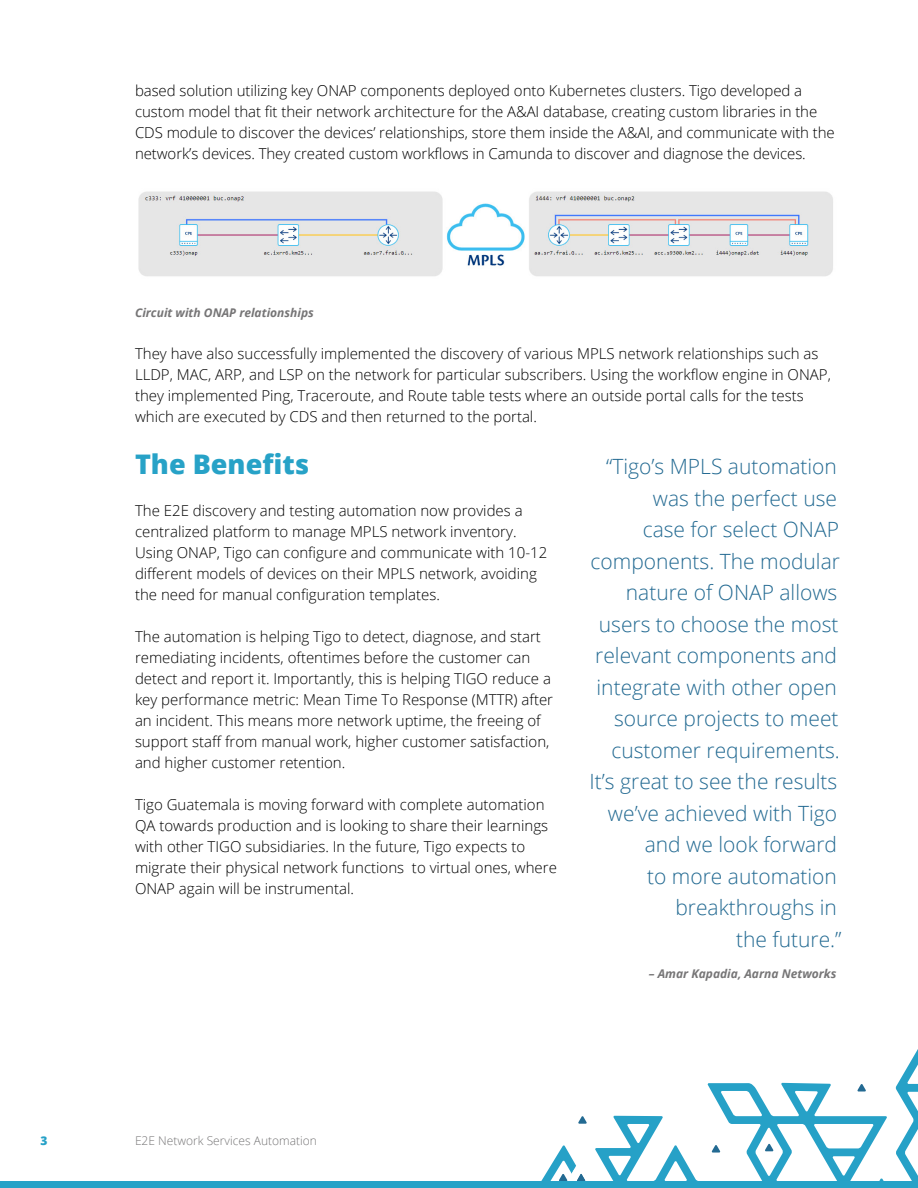
<style>
.page{position:relative;width:918px;height:1188px;background:#fff}
.page>*{position:absolute;margin:0;border:0;box-sizing:border-box;transform-origin:0 0}
.H1{font:800 27px "Open Sans";color:#27a2c7}
.Pull_Quote{font:300 21px/31.5px "Open Sans";color:#236a92;text-align:right}
.t1{font:300 15px/21px "Open Sans";color:#000}
.Image_Caption{font:italic 700 12px "Open Sans";color:#767576}
.t2{font:300 12px "Open Sans";color:#767576}
.t3{font:800 12px "Open Sans";color:#26a1c7}
</style>
<div class="page">
<svg style="left:541px;top:1049px;width:377px;height:132px"></svg>
<img style="left:138px;top:191px;width:695px;height:85px">
<div style="left:0;top:1181px;width:918px;height:7px;background:#27a2c7"></div>
<p class="t1" style="left:135px;top:80px;width:701px">based solution utilizing key ONAP components deployed onto Kubernetes clusters. Tigo developed a custom model that fit their network architecture for the A&amp;AI database, creating custom libraries in the CDS module to discover the devices’ relationships, store them inside the A&amp;AI, and communicate with the network’s devices. They created custom workflows in Camunda to discover and diagnose the devices.</p>
<p class="Image_Caption" style="left:135px;top:304px;width:180px">Circuit with ONAP relationships</p>
<p class="t1" style="left:135px;top:342px;width:697px">They have also successfully implemented the discovery of various MPLS network relationships such as LLDP, MAC, ARP, and LSP on the network for particular subscribers. Using the workflow engine in ONAP, they implemented Ping, Traceroute, and Route table tests where an outside portal calls for the tests which are executed by CDS and then returned to the portal.</p>
<h2 class="H1" style="left:135px;top:444px;width:176px">The Benefits</h2>
<p class="t1" style="left:135px;top:500px;width:414px">The E2E discovery and testing automation now provides a centralized platform to manage MPLS network inventory.<br>Using ONAP, Tigo can configure and communicate with 10-12 different models of devices on their MPLS network, avoiding the need for manual configuration templates.</p>
<p class="t1" style="left:135px;top:626px;width:420px">The automation is helping Tigo to detect, diagnose, and start remediating incidents, oftentimes before the customer can detect and report it. Importantly, this is helping TIGO reduce a key performance metric: Mean Time To Response (MTTR) after an incident. This means more network uptime, the freeing of support staff from manual work, higher customer satisfaction, and higher customer retention.</p>
<p class="t1" style="left:135px;top:794px;width:423px">Tigo Guatemala is moving forward with complete automation QA towards production and is looking to share their learnings with other TIGO subsidiaries. In the future, Tigo expects to migrate their physical network functions to virtual ones, where ONAP again will be instrumental.</p>
<p class="Pull_Quote" style="left:590px;top:450px;width:254px">“Tigo’s MPLS automation was the perfect use<br>case for select ONAP components. The modular nature of ONAP allows users to choose the most relevant components and integrate with other open source projects to meet customer requirements.<br>It’s great to see the results we’ve achieved with Tigo and we look forward<br>to more automation breakthroughs in<br>the future.”</p>
<p class="Image_Caption" style="left:649px;top:965px;width:189px">– Amar Kapadia, Aarna Networks</p>
<p class="t3" style="left:41px;top:1132px;width:9px">3</p>
<p class="t2" style="left:135px;top:1133px;width:183px">E2E Network Services Automation</p>
</div>
